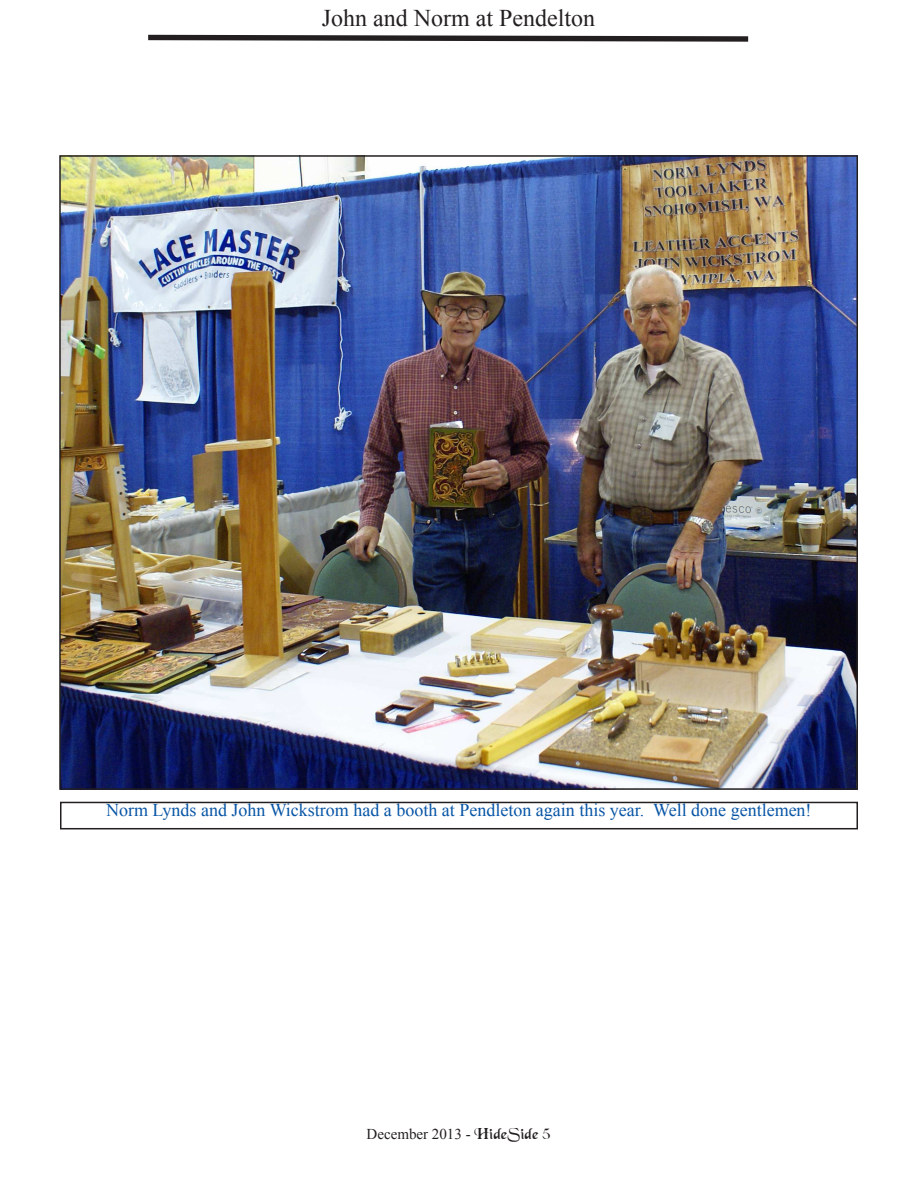
<style>
.page{position:relative;width:918px;height:1188px;background:#fff}
.page>*{position:absolute;margin:0;border:0;box-sizing:border-box;transform-origin:0 0}
.t1{font:24px "Times New Roman";color:#231f20}
.t2{font:18px "Times New Roman";color:#0855a6}
.t3{font:15px "Times New Roman";color:#231f20}
.s1{font-family:"Black Chance Normal"}
</style>
<div class="page">
<img style="left:62px;top:158px;width:793px;height:629px">
<svg style="left:148px;top:34px;width:601px;height:8px"></svg>
<div style="left:60px;top:802px;width:798px;height:27px;border:2px solid #231f20"></div>
<h1 class="t1" style="left:322px;top:8px;width:275px">John and Norm at Pendelton</h1>
<p class="t2" style="left:106px;top:803px;width:707px">Norm Lynds and John Wickstrom had a booth at Pendleton again this year. Well done gentlemen!</p>
<p class="t3" style="left:367px;top:1128px;width:185px">December 2013 - <span class="s1">HideSide 5</span></p>
</div>
